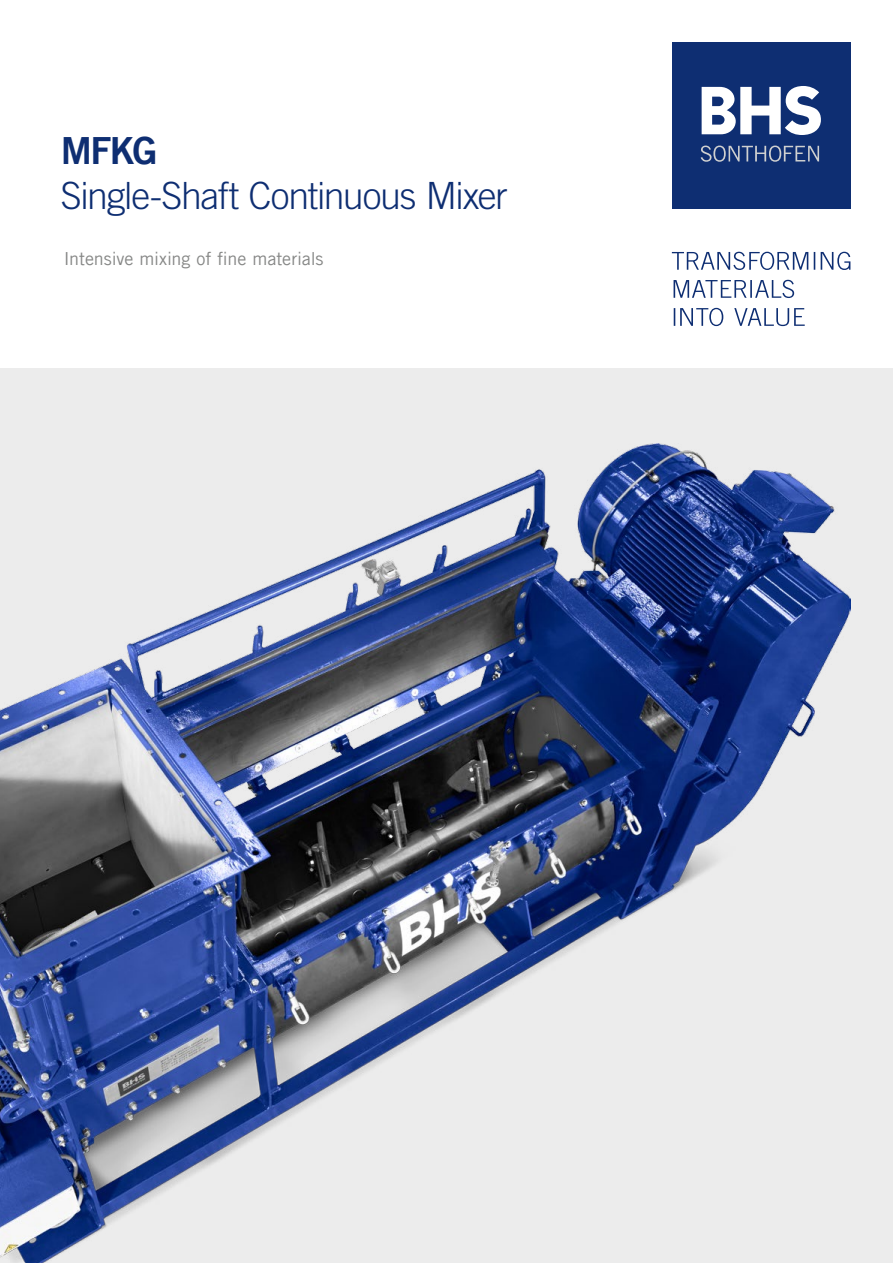
<style>
.page{position:relative;width:893px;height:1263px;background:#fff}
.page>*{position:absolute;margin:0;border:0;box-sizing:border-box;transform-origin:0 0}
.t1{font:300 37.5px "Trade Gothic LT Com";letter-spacing:-.035em;color:#0e2e72}
.t2{font:37.5px "Trade Gothic LT Com Bd 2";color:#0e2e72}
.t3{font:18px "Trade Gothic LT Com";letter-spacing:-.005em;color:#868786}
</style>
<div class="page">
<div style="left:0;top:369px;width:893px;height:894px;background:#ececec"></div>
<img style="left:0;top:443px;width:850px;height:820px">
<svg style="left:674px;top:308px;width:131px;height:18px"></svg>
<svg style="left:674px;top:280px;width:120px;height:18px"></svg>
<svg style="left:672px;top:252px;width:178px;height:18px"></svg>
<div style="left:672px;top:43px;width:178px;height:166px;background:#0e2e72"></div>
<svg style="left:701px;top:146px;width:118px;height:16px"></svg>
<svg style="left:702px;top:86px;width:119px;height:49px"></svg>
<h1 class="t2" style="left:61px;top:128px;width:98px">MFKG</h1>
<h1 class="t1" style="left:61px;top:174px;width:448px">Single-Shaft Continuous Mixer</h1>
<p class="t3" style="left:64px;top:248px;width:261px">Intensive mixing of fine materials</p>
</div>
